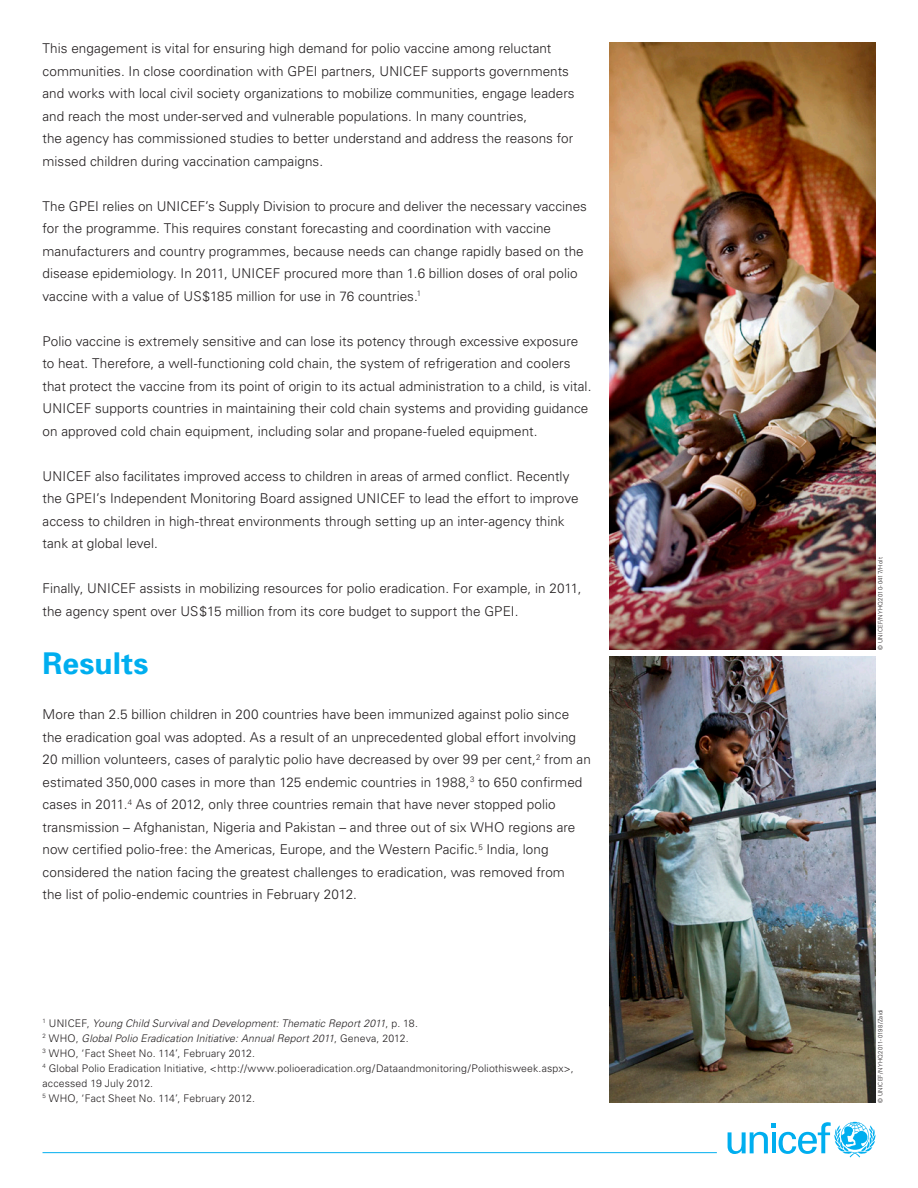
<style>
.page{position:relative;width:918px;height:1188px;background:#fff}
.page>*{position:absolute;margin:0;border:0;box-sizing:border-box;transform-origin:0 0}
.FOOTNOTE{font:700 30px "Univers";letter-spacing:.005em;color:#00aeef}
.TEXT{font:300 13.5px/22.5px "Univers";letter-spacing:.005em;color:#231f20}
.FOOTNOTE-2{font:300 10.5px/15px "Univers";letter-spacing:.015em;color:#231f20}
.FOOTNOTE-3{font:italic 300 10.5px "Univers";letter-spacing:.01em;color:#231f20}
.TEXT-2{font:300 6px "Univers";letter-spacing:.03em;color:#231f20}
.s1{font-style:normal}
</style>
<div class="page">
<hr style="left:43px;top:1152px;width:674px;height:1px;background:#00aeef">
<svg style="left:728px;top:1122px;width:147px;height:35px"></svg>
<img style="left:609px;top:43px;width:266px;height:607px">
<img style="left:609px;top:656px;width:266px;height:447px">
<p class="TEXT" style="left:43px;top:37px;width:534px">This engagement is vital for ensuring high demand for polio vaccine among reluctant communities. In close coordination with GPEI partners, UNICEF supports governments and works with local civil society organizations to mobilize communities, engage leaders and reach the most under-served and vulnerable populations. In many countries,<br>the agency has commissioned studies to better understand and address the reasons for missed children during vaccination campaigns.</p>
<p class="TEXT" style="left:43px;top:195px;width:546px">The GPEI relies on UNICEF’s Supply Division to procure and deliver the necessary vaccines for the programme. This requires constant forecasting and coordination with vaccine manufacturers and country programmes, because needs can change rapidly based on the disease epidemiology. In 2011, UNICEF procured more than 1.6 billion doses of oral polio vaccine with a value of US$185 million for use in 76 countries.<sup>1</sup></p>
<p class="TEXT" style="left:43px;top:330px;width:550px">Polio vaccine is extremely sensitive and can lose its potency through excessive exposure to heat. Therefore, a well-functioning cold chain, the system of refrigeration and coolers that protect the vaccine from its point of origin to its actual administration to a child, is vital.<br>UNICEF supports countries in maintaining their cold chain systems and providing guidance on approved cold chain equipment, including solar and propane-fueled equipment.</p>
<p class="TEXT" style="left:43px;top:465px;width:538px">UNICEF also facilitates improved access to children in areas of armed conflict. Recently the GPEI’s Independent Monitoring Board assigned UNICEF to lead the effort to improve access to children in high-threat environments through setting up an inter-agency think tank at global level.</p>
<p class="TEXT" style="left:43px;top:577px;width:540px">Finally, UNICEF assists in mobilizing resources for polio eradication. For example, in 2011, the agency spent over US$15 million from its core budget to support the GPEI.</p>
<p class="FOOTNOTE" style="left:43px;top:645px;width:107px">Results</p>
<p class="TEXT" style="left:43px;top:703px;width:550px">More than 2.5 billion children in 200 countries have been immunized against polio since the eradication goal was adopted. As a result of an unprecedented global effort involving 20 million volunteers, cases of paralytic polio have decreased by over 99 per cent,<sup>2</sup> from an estimated 350,000 cases in more than 125 endemic countries in 1988,<sup>3</sup> to 650 confirmed cases in 2011.<sup>4</sup> As of 2012, only three countries remain that have never stopped polio transmission – Afghanistan, Nigeria and Pakistan – and three out of six WHO regions are now certified polio-free: the Americas, Europe, and the Western Pacific.<sup>5</sup> India, long considered the nation facing the greatest challenges to eradication, was removed from<br>the list of polio-endemic countries in February 2012.</p>
<p class="FOOTNOTE-3" style="left:43px;top:1017px;width:377px"><sup>1</sup> <span class="s1">UNICEF,</span> Young Child Survival and Development: Thematic Report 2011<span class="s1">, p. 18.</span></p>
<p class="FOOTNOTE-3" style="left:43px;top:1032px;width:368px"><sup>2</sup> <span class="s1">WHO,</span> Global Polio Eradication Initiative: Annual Report 2011<span class="s1">, Geneva, 2012.</span></p>
<p class="FOOTNOTE-2" style="left:43px;top:1046px;width:214px"><sup>3</sup> WHO, ‘Fact Sheet No. 114’, February 2012.</p>
<p class="FOOTNOTE-2" style="left:43px;top:1061px;width:533px"><sup>4</sup> Global Polio Eradication Initiative, &lt;http://www.polioeradication.org/Dataandmonitoring/Poliothisweek.aspx&gt;, accessed 19 July 2012.</p>
<p class="FOOTNOTE-2" style="left:43px;top:1091px;width:214px"><sup>5</sup> WHO, ‘Fact Sheet No. 114’, February 2012.</p>
<p class="TEXT-2" style="left:877px;top:650px;width:94px;rotate:-90deg">© UNICEF/NYHQ2010-0417/Holt</p>
<p class="TEXT-2" style="left:877px;top:1103px;width:95px;rotate:-90deg">© UNICEF/NYHQ2011-0198/Zaidi</p>
</div>
